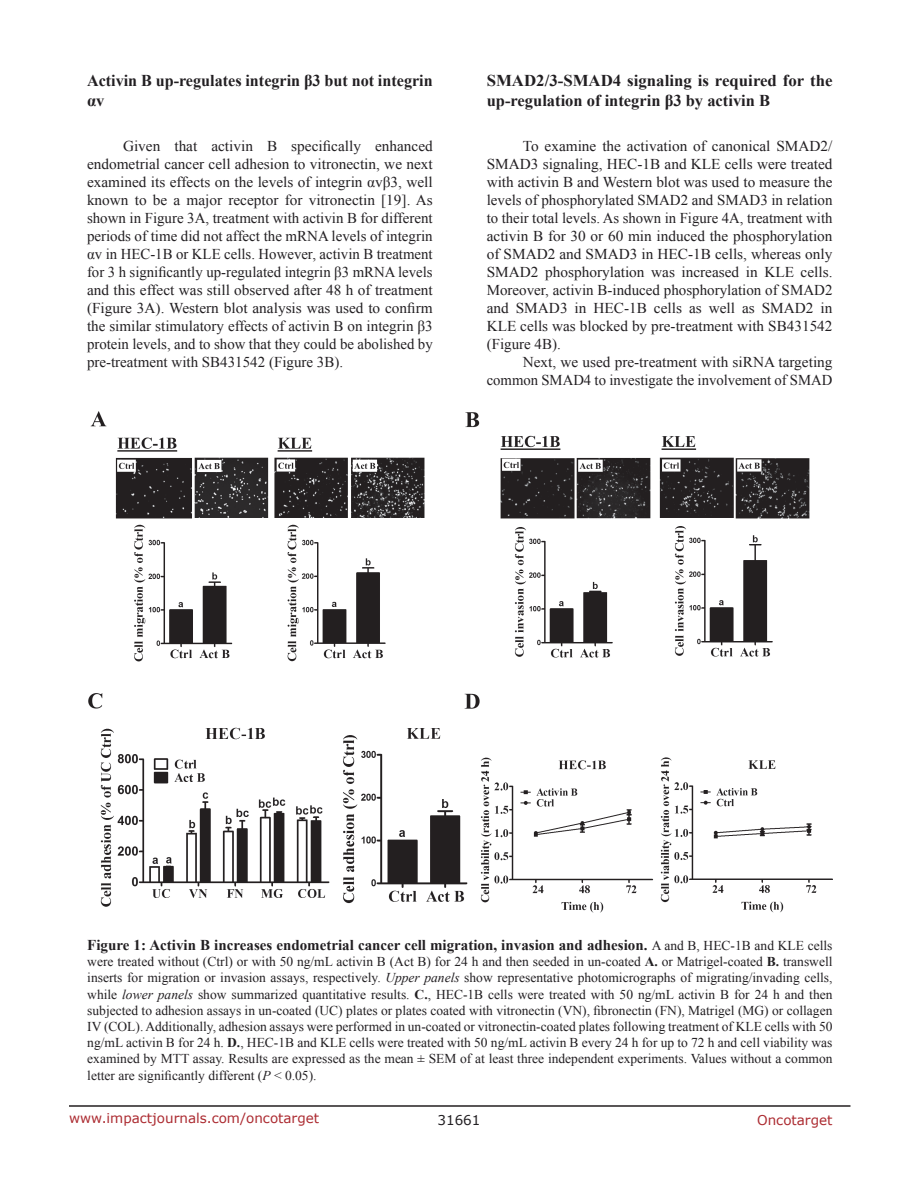
<style>
.page{position:relative;width:918px;height:1188px;background:#fff}
.page>*{position:absolute;margin:0;border:0;box-sizing:border-box;transform-origin:0 0}
.SubHeading{font:700 16.5px/19.8px "Times New Roman";color:#221f22}
.BodyText{font:15px/18px "Times New Roman";color:#221f22;text-align:justify}
.FigureText{font:700 15px "Times New Roman";color:#221f22}
.FigureText-2{font:13.5px/16.2px "Times New Roman";color:#221f22;text-align:justify}
.t1{font:13.5px "Verdana";color:#ac2b31}
.t2{font:13.5px "Verdana";color:#221f22}
.s1{font-weight:400;font-size:13.5px}
.s2{font-weight:700}
.s3{font-style:italic}
</style>
<div class="page">
<hr style="left:69px;top:1105px;width:781px;height:2px;background:#231f20">
<img style="left:88px;top:411px;width:745px;height:502px">
<p class="SubHeading" style="left:87px;top:70px;width:347px">Activin B up-regulates integrin β3 but not integrin αv</p>
<p class="BodyText" style="left:87px;top:137px;width:347px;text-indent:36px">Given that activin B specifically enhanced endometrial cancer cell adhesion to vitronectin, we next examined its effects on the levels of integrin αvβ3, well known to be a major receptor for vitronectin [19]. As shown in Figure 3A, treatment with activin B for different periods of time did not affect the mRNA levels of integrin αv in HEC-1B or KLE cells. However, activin B treatment for 3 h significantly up-regulated integrin β3 mRNA levels and this effect was still observed after 48 h of treatment (Figure 3A). Western blot analysis was used to confirm the similar stimulatory effects of activin B on integrin β3 protein levels, and to show that they could be abolished by pre-treatment with SB431542 (Figure 3B).</p>
<p class="SubHeading" style="left:487px;top:70px;width:347px">SMAD2/3-SMAD4 signaling is required for the up-regulation of integrin β3 by activin B</p>
<p class="BodyText" style="left:487px;top:137px;width:347px;text-indent:36px">To examine the activation of canonical SMAD2/ SMAD3 signaling, HEC-1B and KLE cells were treated with activin B and Western blot was used to measure the levels of phosphorylated SMAD2 and SMAD3 in relation to their total levels. As shown in Figure 4A, treatment with activin B for 30 or 60 min induced the phosphorylation of SMAD2 and SMAD3 in HEC-1B cells, whereas only SMAD2 phosphorylation was increased in KLE cells.<br>Moreover, activin B-induced phosphorylation of SMAD2 and SMAD3 in HEC-1B cells as well as SMAD2 in KLE cells was blocked by pre-treatment with SB431542 (Figure 4B).</p>
<p class="BodyText" style="left:487px;top:353px;width:347px;text-align:right">Next, we used pre-treatment with siRNA targeting common SMAD4 to investigate the involvement of SMAD</p>
<p class="FigureText" style="left:87px;top:935px;width:747px">Figure 1: Activin B increases endometrial cancer cell migration, invasion and adhesion. <span class="s1">A and B, HEC-1B and KLE cells</span></p>
<p class="FigureText-2" style="left:87px;top:953px;width:747px">were treated without (Ctrl) or with 50 ng/mL activin B (Act B) for 24 h and then seeded in un-coated <span class="s2">A.</span> or Matrigel-coated <span class="s2">B.</span> transwell inserts for migration or invasion assays, respectively. <span class="s3">Upper panels</span> show representative photomicrographs of migrating/invading cells, while <span class="s3">lower panels</span> show summarized quantitative results. <span class="s2">C.</span>, HEC-1B cells were treated with 50 ng/mL activin B for 24 h and then subjected to adhesion assays in un-coated (UC) plates or plates coated with vitronectin (VN), fibronectin (FN), Matrigel (MG) or collagen IV (COL). Additionally, adhesion assays were performed in un-coated or vitronectin-coated plates following treatment of KLE cells with 50 ng/mL activin B for 24 h. <span class="s2">D.</span>, HEC-1B and KLE cells were treated with 50 ng/mL activin B every 24 h for up to 72 h and cell viability was examined by MTT assay. Results are expressed as the mean ± SEM of at least three independent experiments. Values without a common letter are significantly different (<span class="s3">P</span> &lt; 0.05).</p>
<p class="t1" style="left:69px;top:1109px;width:252px">www.impactjournals.com/oncotarget</p>
<p class="t2" style="left:438px;top:1111px;width:44px">31661</p>
<p class="t1" style="left:757px;top:1111px;width:77px">Oncotarget</p>
</div>
